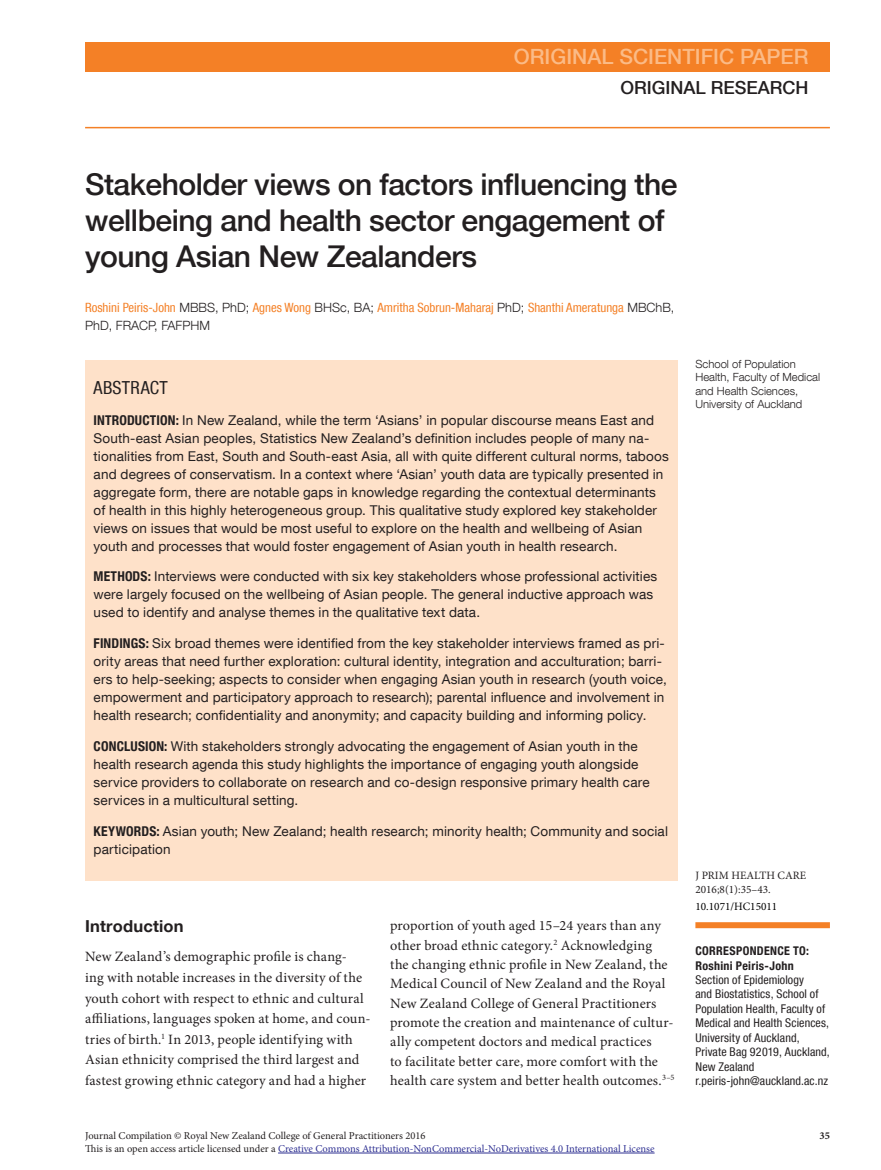
<style>
.page{position:relative;width:881px;height:1170px;background:#fff}
.page>*{position:absolute;margin:0;border:0;box-sizing:border-box;transform-origin:0 0}
.t1{font:500 30px/36px "Helvetica Neue LT Com";letter-spacing:-.015em;color:#231f20}
.t2{font:500 21px "Helvetica Neue LT Com";color:#fbbb87}
.t3{font:500 18px "Helvetica Neue LT Com";color:#231f20}
.t4{font:condensed 18px "Helvetica Neue LT Com";letter-spacing:.015em;color:#231f20}
.t5{font:700 16.5px "Helvetica Neue LT Com";letter-spacing:.01em;color:#231f20}
.t6{font:14.25px/19.4px "Minion Pro";letter-spacing:.01em;color:#231f20}
.t7{font:13.5px/18px "Helvetica Neue LT Com";letter-spacing:.01em;color:#231f20}
.t8{font:condensed 12.75px/18px "Helvetica Neue LT Com";color:#f48026}
.t9{font:condensed 12px/14.4px "Helvetica Neue LT Com";letter-spacing:.01em;color:#231f20}
.t10{font:700 condensed 12px/14.4px "Helvetica Neue LT Com";letter-spacing:.025em;color:#231f20}
.t11{font:300 11.25px/13.5px "Helvetica Neue LT Com";color:#231f20}
.t12{font:11.25px/13.5px "Minion Pro";color:#231f20}
.t13{font:11.25px "Minion Pro";color:#000}
.t14{font:10.5px "Minion Pro";color:#2e3092}
.t15{font:10.5px "Minion Pro";color:#231f20}
.t16{font:700 10.5px "Minion Pro";color:#231f20}
.s1{font-weight:300;font-stretch:normal;color:#231f20}
.s2{font-weight:700;font-stretch:condensed}
.s3{color:#231f20}
</style>
<div class="page">
<div style="left:85px;top:43px;width:744px;height:29px;background:#f48026"></div>
<hr style="left:85px;top:127px;width:744px;height:1px;background:#f48026">
<hr style="left:278px;top:1152px;width:376px;height:1px;background:#2e3092">
<div style="left:85px;top:359px;width:592px;height:521px;background:#fee1c9"></div>
<div style="left:695px;top:922px;width:134px;height:6px;background:#f48026"></div>
<h2 class="t2" style="left:513px;top:44px;width:296px">ORIGINAL SCIENTIFIC PAPER</h2>
<h3 class="t3" style="left:620px;top:76px;width:190px">ORIGINAL RESEARCH</h3>
<h1 class="t1" style="left:85px;top:166px;width:593px">Stakeholder views on factors influencing the wellbeing and health sector engagement of young Asian New Zealanders</h1>
<p class="t8" style="left:85px;top:298px;width:590px">Roshini Peiris-John <span class="s1">MBBS, PhD;</span> Agnes Wong <span class="s1">BHSc, BA;</span> Amritha Sobrun-Maharaj <span class="s1">PhD;</span> Shanthi Ameratunga <span class="s1">MBChB,<br>PhD, FRACP, FAFPHM</span></p>
<h3 class="t4" style="left:94px;top:377px;width:75px">ABSTRACT</h3>
<p class="t7" style="left:94px;top:410px;width:576px"><span class="s2">INTRODUCTION:</span> In New Zealand, while the term ‘Asians’ in popular discourse means East and South-east Asian peoples, Statistics New Zealand’s definition includes people of many na&shy;tionalities from East, South and South-east Asia, all with quite different cultural norms, taboos and degrees of conservatism. In a context where ‘Asian’ youth data are typically presented in aggregate form, there are notable gaps in knowledge regarding the contextual determinants of health in this highly heterogeneous group. This qualitative study explored key stakeholder views on issues that would be most useful to explore on the health and wellbeing of Asian youth and processes that would foster engagement of Asian youth in health research.</p>
<p class="t7" style="left:94px;top:567px;width:565px"><span class="s2">METHODS:</span> Interviews were conducted with six key stakeholders whose professional activities were largely focused on the wellbeing of Asian people. The general inductive approach was used to identify and analyse themes in the qualitative text data.</p>
<p class="t7" style="left:94px;top:634px;width:574px"><span class="s2">FINDINGS:</span> Six broad themes were identified from the key stakeholder interviews framed as pri&shy;ority areas that need further exploration: cultural identity, integration and acculturation; barri&shy;ers to help-seeking; aspects to consider when engaging Asian youth in research (youth voice, empowerment and participatory approach to research); parental influence and involvement in health research; confidentiality and anonymity; and capacity building and informing policy.</p>
<p class="t7" style="left:94px;top:736px;width:557px"><span class="s2">CONCLUSION:</span> With stakeholders strongly advocating the engagement of Asian youth in the health research agenda this study highlights the importance of engaging youth alongside service providers to collaborate on research and co-design responsive primary health care services in a multicultural setting.</p>
<p class="t7" style="left:94px;top:821px;width:575px"><span class="s2">KEYWORDS:</span> Asian youth; New Zealand; health research; minority health; Community and social participation</p>
<p class="t5" style="left:85px;top:915px;width:100px">Introduction</p>
<p class="t6" style="left:85px;top:946px;width:287px;line-height:20.5px">New Zealand’s demographic profile is chang-<br>ing with notable increases in the diversity of the youth cohort with respect to ethnic and cultural affiliations, languages spoken at home, and coun&shy;tries of birth.<sup>1</sup> In 2013, people identifying with Asian ethnicity comprised the third largest and fastest growing ethnic category and had a higher</p>
<p class="t6" style="left:390px;top:916px;width:286px">proportion of youth aged 15–24 years than any other broad ethnic category.<sup>2</sup> Acknowledging<br>the changing ethnic profile in New Zealand, the Medical Council of New Zealand and the Royal New Zealand College of General Practitioners promote the creation and maintenance of cultur&shy;ally competent doctors and medical practices<br>to facilitate better care, more comfort with the health care system and better health outcomes.<sup>3–5</sup></p>
<p class="t11" style="left:695px;top:356px;width:126px">School of Population<br>Health, Faculty of Medical and Health Sciences,<br>University of Auckland</p>
<p class="t12" style="left:695px;top:869px;width:112px">J PRIM HEALTH CARE<br>2016;8(1):35–43.</p>
<p class="t13" style="left:695px;top:898px;width:83px">10.1071/HC15011</p>
<p class="t10" style="left:695px;top:943px;width:9px">CORRES</p>
<p class="t10" style="left:735px;top:943px;width:9px">PONDENCE</p>
<p class="t10" style="left:695px;top:943px;width:115px;text-indent:98px">TO :<br>ROSHINI PEIRIS-JOHN</p>
<p class="t9" style="left:695px;top:972px;width:136px">Section of Epidemiology<br>and Biostatistics, School of<br>Population Health, Faculty of<br>Medical and Health Sciences,<br>University of Auckland,<br>Private Bag 92019, Auckland,<br>New Zealand r.peiris-john@auckland.ac.nz</p>
<p class="t15" style="left:85px;top:1128px;width:342px">Journal Compilation © Royal New Zealand College of General Practitioners 2016</p>
<p class="t16" style="left:819px;top:1128px;width:12px">35</p>
<p class="t14" style="left:85px;top:1141px;width:570px"><span class="s3">This is an open access article licensed under a</span> Creative Commons Attribution-NonCommercial-NoDerivatives 4.0 International License</p>
</div>
